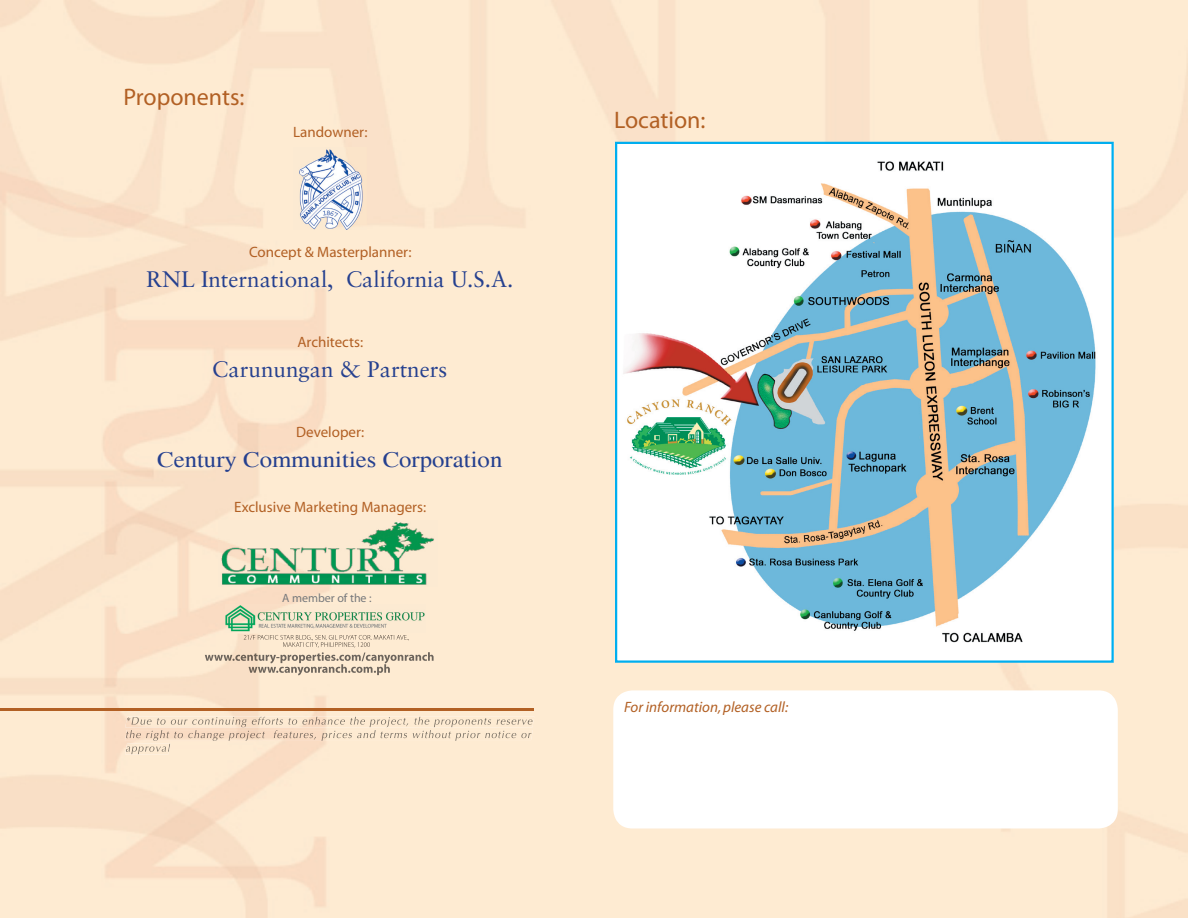
<style>
.page{position:relative;width:1188px;height:918px;background:#fff}
.page>*{position:absolute;margin:0;border:0;box-sizing:border-box;transform-origin:0 0}
.t1{font:24px "Myriad";color:#b26024}
.t2{font:22.5px "Sabon";color:#25408f}
.t3{font:22.5px "Times";color:#25408f;scale:1.1 1}
.t4{font:15px "Myriad";color:#b26024}
.t5{font:italic 15px "Myriad";color:#b26024}
.t6{font:12px "Myriad Pro";color:#76787b}
</style>
<div class="page">
<img style="left:218px;top:520px;width:219px;height:67px">
<img style="left:293px;top:147px;width:74px;height:83px">
<img style="left:125px;top:717px;width:409px;height:10px">
<img style="left:125px;top:730px;width:408px;height:11px">
<img style="left:125px;top:744px;width:45px;height:10px">
<img style="left:244px;top:635px;width:165px;height:5px">
<img style="left:283px;top:642px;width:87px;height:6px">
<img style="left:205px;top:652px;width:229px;height:11px">
<img style="left:249px;top:664px;width:141px;height:11px">
<svg style="left:613px;top:690px;width:505px;height:139px"></svg>
<img style="left:225px;top:605px;width:201px;height:27px">
<hr style="left:0;top:708px;width:534px;height:3px;background:#b26024">
<svg style="left:615px;top:142px;width:499px;height:521px"></svg>
<h1 class="t1" style="left:123px;top:85px;width:123px">Proponents:</h1>
<p class="t4" style="left:293px;top:124px;width:76px">Landowner:</p>
<p class="t4" style="left:249px;top:244px;width:164px">Concept &amp; Masterplanner:</p>
<h2 class="t2" style="left:146px;top:265px;width:369px">RNL International, California U.S.A.</h2>
<p class="t4" style="left:297px;top:334px;width:67px">Architects:</p>
<h2 class="t2" style="left:212px;top:355px;width:237px">Carunungan &amp; Partners</h2>
<p class="t4" style="left:296px;top:424px;width:70px">Developer:</p>
<h2 class="t3" style="left:157px;top:446px;width:315px">Century Communities Corporation</h2>
<p class="t4" style="left:234px;top:499px;width:193px">Exclusive Marketing Managers:</p>
<p class="t6" style="left:282px;top:592px;width:91px">A member of the :</p>
<h1 class="t1" style="left:614px;top:108px;width:93px">Location:</h1>
<p class="t5" style="left:624px;top:699px;width:166px">For information, please call:</p>
</div>
